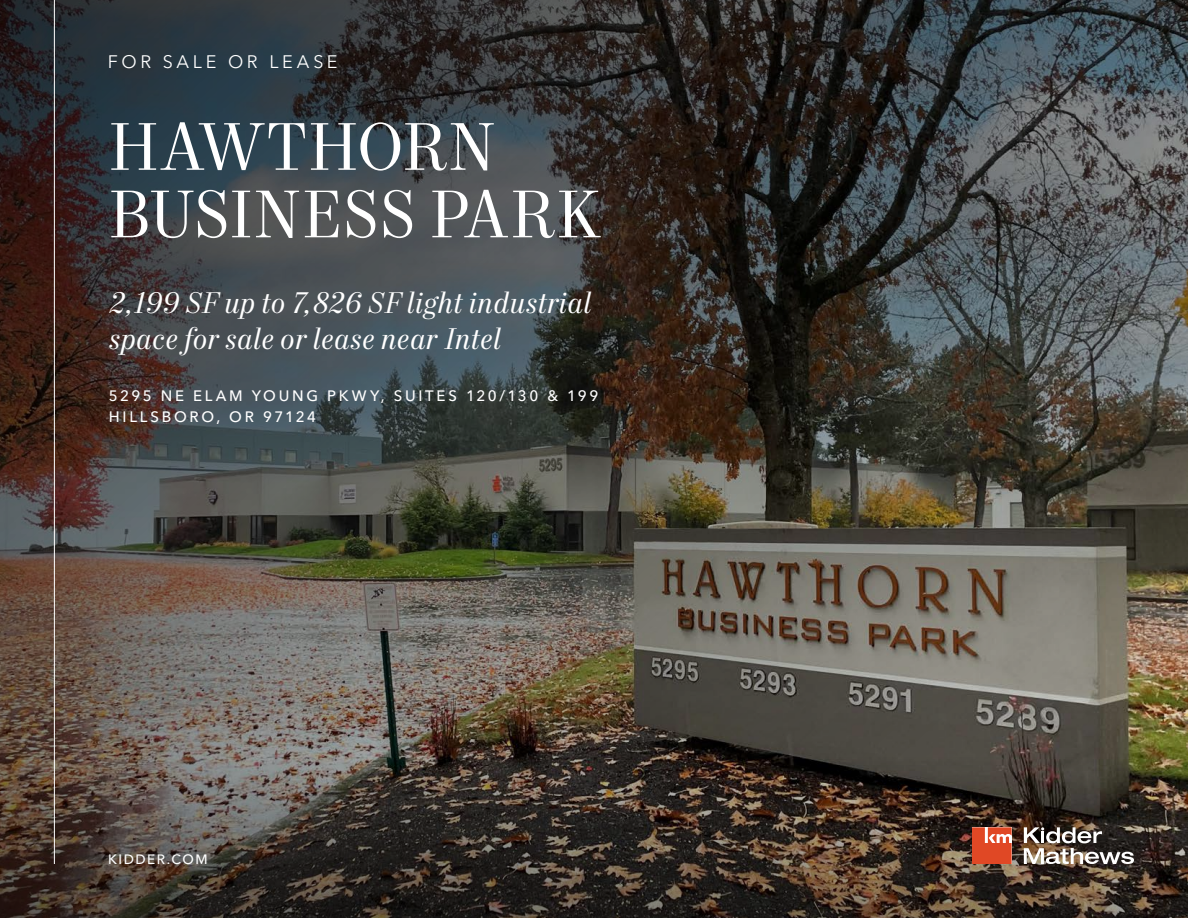
<style>
.page{position:relative;width:1188px;height:918px;background:#fff}
.page>*{position:absolute;margin:0;border:0;box-sizing:border-box;transform-origin:0 0}
.Headline_-_Level_1_-_White_2023{font:67.5px/67.5px "Mort Modern 08";letter-spacing:-.005em;color:#fff}
.Callout_Text_-_Italics_-_White_2023{font:italic 30px/36px "Mort Modern 08";letter-spacing:.005em;color:#fff}
.Section_Identifier_-_White_2023{font:18px "Avenir Next LT Pro";letter-spacing:.2em;color:#fff}
.Property_Address_-_White_2023{font:500 15px/21px "Avenir Next LT Pro";letter-spacing:.18em;color:#fff}
.KM_URL_-_White_2023{font:500 13.5px "Avenir Next LT Pro";letter-spacing:.11em;color:#fff}
</style>
<div class="page">
<img style="left:0;top:0;width:1188px;height:918px">
<svg style="left:1024px;top:827px;width:110px;height:37px"></svg>
<svg style="left:972px;top:827px;width:40px;height:37px"></svg>
<hr style="left:54px;top:0;width:1px;height:864px;background:#fff">
<p class="Section_Identifier_-_White_2023" style="left:108px;top:51px;width:231px">FOR SALE OR LEASE</p>
<p class="Headline_-_Level_1_-_White_2023" style="left:108px;top:117px;width:494px">HAWTHORN<br>BUSINESS PARK</p>
<p class="Callout_Text_-_Italics_-_White_2023" style="left:109px;top:286px;width:484px">2,199 SF up to 7,826 SF light industrial space for sale or lease near Intel</p>
<p class="Property_Address_-_White_2023" style="left:109px;top:385px;width:491px">5295 NE ELAM YOUNG PKWY, SUITES 120/130 &amp; 199<br>HILLSBORO, OR 97124</p>
<p class="KM_URL_-_White_2023" style="left:108px;top:851px;width:101px">KIDDER.COM</p>
</div>
